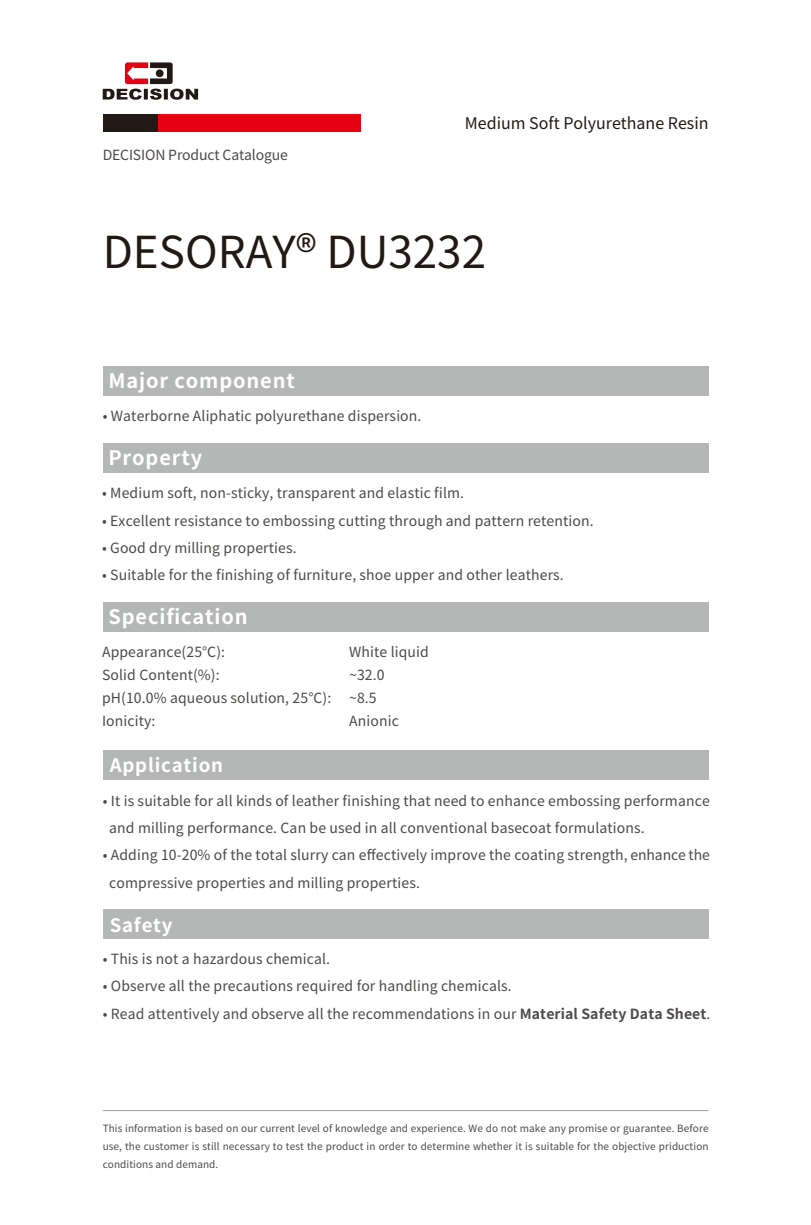
<style>
.page{position:relative;width:811px;height:1225px;background:#fff}
.page>*{position:absolute;margin:0;border:0;box-sizing:border-box;transform-origin:0 0}
.t1{font:44px "Noto Sans Hans";color:#221815}
.t2{font:700 20px "Noto Sans Hans";letter-spacing:.045em;color:#fff}
.t3{font:700 18.6px "Noto Sans Hans";letter-spacing:.045em;color:#fff}
.t4{font:16px "Noto Sans Hans";color:#221815}
.t5{font:14px/23.2px "Noto Sans Hans";letter-spacing:.01em;color:#4c4948}
.t6{font:14px "Noto Sans Hans";letter-spacing:-.01em;color:#4c4948}
.t7{font:10px/18px "Noto Sans Hans";letter-spacing:.01em;color:#4c4948;text-align:justify}
.s1{font-weight:700}
</style>
<div class="page">
<div style="left:103px;top:909px;width:605px;height:29px;background:#b5b6b6"></div>
<div style="left:103px;top:750px;width:605px;height:30px;background:#b5b6b6"></div>
<div style="left:103px;top:602px;width:605px;height:29px;background:#b5b6b6"></div>
<div style="left:103px;top:443px;width:605px;height:30px;background:#b5b6b6"></div>
<div style="left:103px;top:366px;width:605px;height:29px;background:#b5b6b6"></div>
<div style="left:157px;top:115px;width:204px;height:17px;background:#e60012"></div>
<div style="left:103px;top:115px;width:54px;height:17px;background:#221815"></div>
<svg style="left:103px;top:62px;width:95px;height:38px"></svg>
<div style="left:156px;top:69px;width:8px;height:8px;background:#221815;border-radius:50%"></div>
<hr style="left:103px;top:1110px;width:605px;height:1px;background:#9fa0a0">
<p class="t6" style="left:103px;top:147px;width:187px">DECISION Product Catalogue</p>
<p class="t4" style="left:465px;top:114px;width:245px">Medium Soft Polyurethane Resin</p>
<h1 class="t1" style="left:103px;top:227px;width:385px">DESORAY® DU3232</h1>
<h2 class="t2" style="left:108px;top:369px;width:188px">Major component</h2>
<p class="t5" style="left:103px;top:404px;width:320px">• Waterborne Aliphatic polyurethane dispersion.</p>
<h2 class="t2" style="left:108px;top:447px;width:95px">Property</h2>
<p class="t5" style="left:102px;top:482px;width:363px">• Medium soft, non-sticky, transparent and elastic film.</p>
<p class="t5" style="left:102px;top:509px;width:493px">• Excellent resistance to embossing cutting through and pattern retention.</p>
<p class="t5" style="left:102px;top:536px;width:196px">• Good dry milling properties.</p>
<p class="t5" style="left:102px;top:563px;width:463px">• Suitable for the finishing of furniture, shoe upper and other leathers.</p>
<h2 class="t2" style="left:108px;top:605px;width:141px">Specification</h2>
<p class="t5" style="left:102px;top:640px;width:231px">Appearance(25℃):<br>Solid Content(%):<br>pH(10.0% aqueous solution, 25℃):<br>Ionicity:</p>
<p class="t5" style="left:349px;top:640px;width:81px">White liquid ~32.0<br>~8.5<br>Anionic</p>
<h3 class="t3" style="left:110px;top:754px;width:115px">Application</h3>
<p class="t5" style="left:109px;top:787px;width:602px;line-height:27.2px;text-indent:-7px">• It is suitable for all kinds of leather finishing that need to enhance embossing performance and milling performance. Can be used in all conventional basecoat formulations.</p>
<p class="t5" style="left:109px;top:842px;width:602px;line-height:27.2px;text-indent:-7px">• Adding 10-20% of the total slurry can effectively improve the coating strength, enhance the compressive properties and milling properties.</p>
<h3 class="t3" style="left:110px;top:914px;width:64px">Safety</h3>
<p class="t5" style="left:103px;top:948px;width:229px">• This is not a hazardous chemical.</p>
<p class="t5" style="left:103px;top:975px;width:410px">• Observe all the precautions required for handling chemicals.</p>
<p class="t5" style="left:103px;top:1002px;width:609px">• Read attentively and observe all the recommendations in our <span class="s1">Material Safety Data Sheet</span>.</p>
<p class="t7" style="left:103px;top:1119px;width:607px">This information is based on our current level of knowledge and experience. We do not make any promise or guarantee. Before use, the customer is still necessary to test the product in order to determine whether it is suitable for the objective priduction conditions and demand.</p>
</div>
